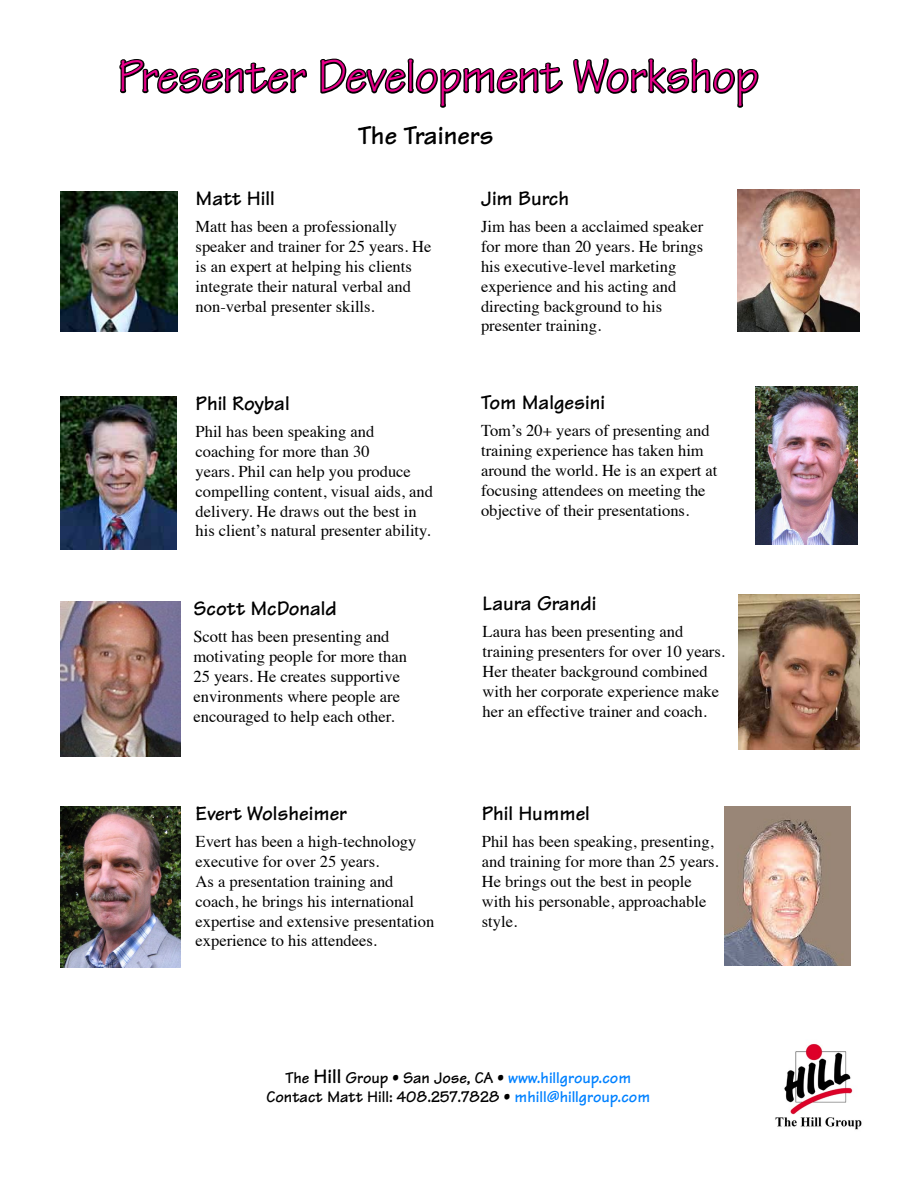
<style>
.page{position:relative;width:918px;height:1188px;background:#fff}
.page>*{position:absolute;margin:0;border:0;box-sizing:border-box;transform-origin:0 0}
.t1{font:48px "Tekton";color:#ec008c}
.t2{font:700 27px "Tekton";color:#000}
.t3{font:700 21px "Tekton";color:#000}
.t4{font:16.5px/19.8px "Times";color:#000}
.t5{font:700 16.5px/19.8px "Tekton";color:#000;text-align:center}
.s1{font-size:21px}
.s2{color:#0081ff}
</style>
<div class="page">
<img style="left:60px;top:396px;width:117px;height:154px">
<img style="left:60px;top:191px;width:118px;height:140px">
<svg style="left:119px;top:59px;width:188px;height:35px"></svg>
<svg style="left:320px;top:58px;width:243px;height:50px"></svg>
<svg style="left:573px;top:58px;width:186px;height:50px"></svg>
<img style="left:60px;top:601px;width:121px;height:155px">
<img style="left:737px;top:190px;width:123px;height:141px">
<img style="left:755px;top:386px;width:103px;height:159px">
<img style="left:725px;top:806px;width:125px;height:159px">
<img style="left:60px;top:806px;width:121px;height:162px">
<img style="left:775px;top:1044px;width:87px;height:86px">
<img style="left:739px;top:594px;width:121px;height:155px">
<h1 class="t1" style="left:118px;top:46px;width:642px">Presenter Development Workshop</h1>
<h2 class="t2" style="left:358px;top:118px;width:137px">The Trainers</h2>
<p class="t3" style="left:196px;top:185px;width:81px">Matt Hill</p>
<p class="t4" style="left:196px;top:216px;width:237px">Matt has been a professionally speaker and trainer for 25 years. He is an expert at helping his clients integrate their natural verbal and non-verbal presenter skills.</p>
<p class="t3" style="left:196px;top:390px;width:96px">Phil Roybal</p>
<p class="t4" style="left:196px;top:421px;width:239px">Phil has been speaking and coaching for more than 30<br>years. Phil can help you produce compelling content, visual aids, and delivery. He draws out the best in his client’s natural presenter ability.</p>
<p class="t3" style="left:193px;top:595px;width:145px">Scott McDonald</p>
<p class="t4" style="left:193px;top:626px;width:215px">Scott has been presenting and motivating people for more than<br>25 years. He creates supportive environments where people are encouraged to help each other.</p>
<p class="t3" style="left:196px;top:800px;width:153px">Evert Wolsheimer</p>
<p class="t4" style="left:196px;top:831px;width:240px">Evert has been a high-technology executive for over 25 years.<br>As a presentation training and coach, he brings his international expertise and extensive presentation experience to his attendees.</p>
<p class="t3" style="left:481px;top:185px;width:89px">Jim Burch</p>
<p class="t4" style="left:481px;top:216px;width:224px">Jim has been a acclaimed speaker for more than 20 years. He brings his executive-level marketing experience and his acting and directing background to his presenter training.</p>
<p class="t3" style="left:481px;top:389px;width:125px">Tom Malgesini</p>
<p class="t4" style="left:481px;top:420px;width:238px">Tom’s 20+ years of presenting and training experience has taken him around the world. He is an expert at focusing attendees on meeting the objective of their presentations.</p>
<p class="t3" style="left:483px;top:590px;width:115px">Laura Grandi</p>
<p class="t4" style="left:483px;top:621px;width:244px">Laura has been presenting and training presenters for over 10 years.<br>Her theater background combined with her corporate experience make her an effective trainer and coach.</p>
<p class="t3" style="left:482px;top:800px;width:109px">Phil Hummel</p>
<p class="t4" style="left:482px;top:831px;width:238px">Phil has been speaking, presenting, and training for more than 25 years.<br>He brings out the best in people with his personable, approachable style.</p>
<p class="t5" style="left:267px;top:1067px;width:385px">The <span class="s1">Hill</span> Group • San Jose, CA • <span class="s2">www.hillgroup.com<br></span>Contact Matt Hill: 408.257.7828 • <span class="s2">mhill@hillgroup.com</span></p>
</div>
